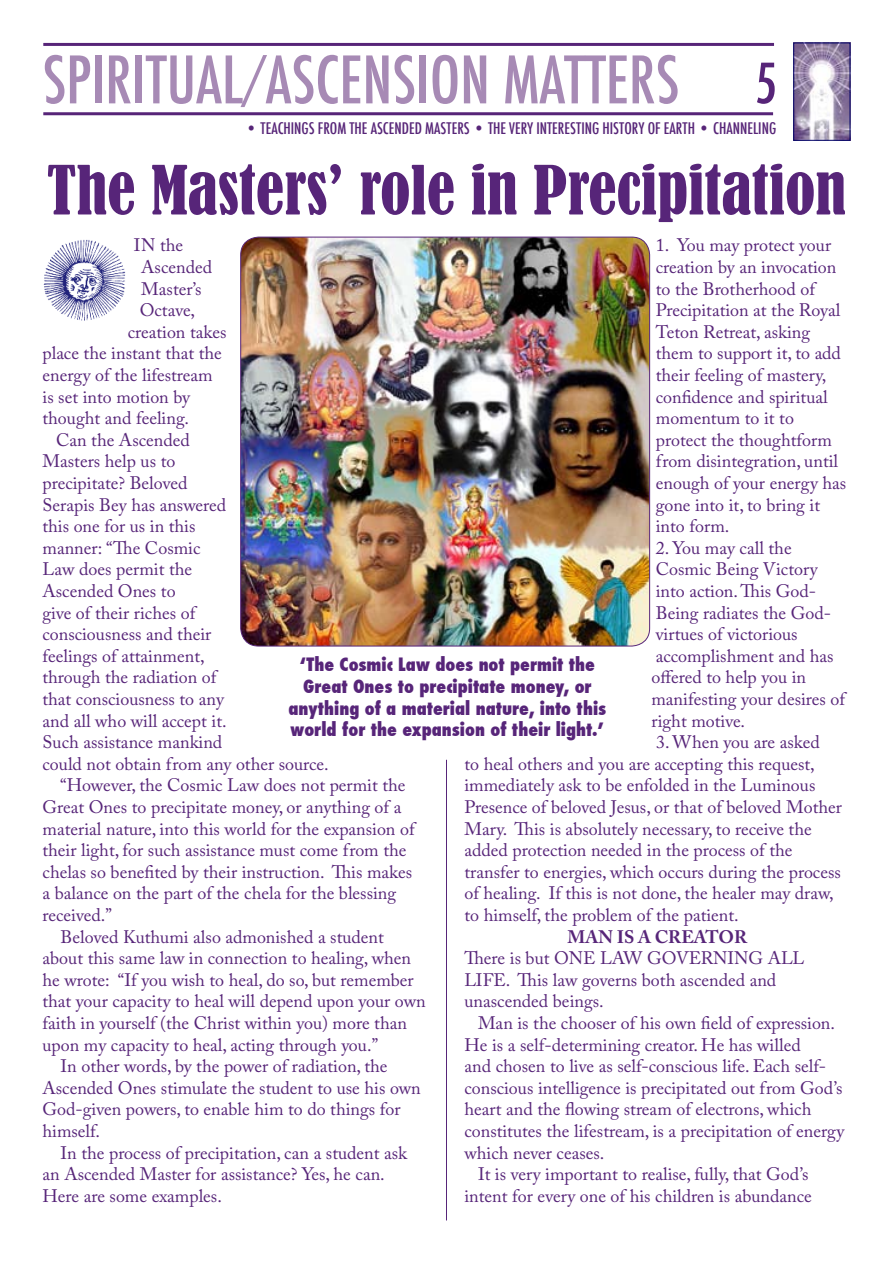
<style>
.page{position:relative;width:893px;height:1263px;background:#fff}
.page>*{position:absolute;margin:0;border:0;box-sizing:border-box;transform-origin:0 0}
.t1{font:500 condensed 63.6px "Futura";color:#a78ab5}
.t2{font:condensed 63px "Bernard";color:#572579}
.t3{font:18px/21.6px "Adobe Caslon Pro";color:#572579}
.t4{font:800 condensed 18px/21.6px "Futura";color:#572579;text-align:center}
.t5{font:700 18px "Adobe Caslon Pro";color:#572579}
.t6{font:500 condensed 15.6px "Futura";color:#572578}
.s1{font-size:50.1px}
.s2{font-size:54px;color:#572578}
</style>
<div class="page">
<img style="left:795px;top:45px;width:53px;height:94px">
<div style="left:793px;top:43px;width:57px;height:98px;border:1px solid #000267"></div>
<hr style="left:43px;top:43px;width:731px;height:3px;background:#572578">
<hr style="left:43px;top:112px;width:730px;height:3px;background:#572578">
<img style="left:241px;top:237px;width:409px;height:409px;border-radius:18px">
<img style="left:43px;top:237px;width:84px;height:85px;border-radius:50%">
<hr style="left:446px;top:760px;width:1px;height:460px;background:#572579">
<h1 class="t1" style="left:43px;top:39px;width:736px">SPIRITUAL<span class="s1">/</span>ASCENSION MATTERS <span class="s2">5</span></h1>
<p class="t6" style="left:246px;top:118px;width:532px">• TEACHINGS FROM THE ASCENDED MASTERS • THE VERY INTERESTING HISTORY OF EARTH • CHANNELING</p>
<h2 class="t2" style="left:47px;top:154px;width:801px">The Masters’ role in Precipitation</h2>
<p class="t3" style="left:134px;top:234px;width:51px">In the</p>
<p class="t3" style="left:141px;top:256px;width:72px">Ascended</p>
<p class="t3" style="left:141px;top:278px;width:62px">Master’s</p>
<p class="t3" style="left:140px;top:299px;width:57px">Octave,</p>
<p class="t3" style="left:128px;top:321px;width:100px">creation takes</p>
<p class="t3" style="left:43px;top:342px;width:181px">place the instant that the</p>
<p class="t3" style="left:43px;top:364px;width:172px">energy of the lifestream</p>
<p class="t3" style="left:43px;top:386px;width:149px">is set into motion by</p>
<p class="t3" style="left:43px;top:407px;width:148px">thought and feeling.</p>
<p class="t3" style="left:56px;top:429px;width:135px">Can the Ascended</p>
<p class="t3" style="left:43px;top:450px;width:134px">Masters help us to</p>
<p class="t3" style="left:43px;top:472px;width:147px">precipitate? Beloved</p>
<p class="t3" style="left:43px;top:494px;width:185px">Serapis Bey has answered</p>
<p class="t3" style="left:43px;top:515px;width:154px">this one for us in this</p>
<p class="t3" style="left:43px;top:537px;width:159px">manner: “The Cosmic</p>
<p class="t3" style="left:43px;top:558px;width:151px">Law does permit the</p>
<p class="t3" style="left:43px;top:580px;width:135px">Ascended Ones to</p>
<p class="t3" style="left:43px;top:602px;width:154px">give of their riches of</p>
<p class="t3" style="left:43px;top:623px;width:170px">consciousness and their</p>
<p class="t3" style="left:43px;top:645px;width:164px">feelings of attainment,</p>
<p class="t3" style="left:43px;top:666px;width:175px">through the radiation of</p>
<p class="t3" style="left:43px;top:688px;width:183px">that consciousness to any</p>
<p class="t3" style="left:43px;top:710px;width:186px">and all who will accept it.</p>
<p class="t3" style="left:43px;top:731px;width:181px">Such assistance mankind</p>
<p class="t3" style="left:43px;top:753px;width:288px">could not obtain from any other source.</p>
<p class="t3" style="left:60px;top:774px;width:347px">“However, the Cosmic Law does not permit the</p>
<p class="t3" style="left:43px;top:796px;width:360px">Great Ones to precipitate money, or anything of a</p>
<p class="t3" style="left:43px;top:818px;width:374px">material nature, into this world for the expansion of</p>
<p class="t3" style="left:43px;top:839px;width:365px">their light, for such assistance must come from the</p>
<p class="t3" style="left:43px;top:861px;width:371px">chelas so benefited by their instruction. This makes</p>
<p class="t3" style="left:43px;top:882px;width:355px">a balance on the part of the chela for the blessing</p>
<p class="t3" style="left:43px;top:904px;width:71px">received.”</p>
<p class="t3" style="left:61px;top:926px;width:325px">Beloved Kuthumi also admonished a student</p>
<p class="t3" style="left:43px;top:947px;width:370px">about this same law in connection to healing, when</p>
<p class="t3" style="left:43px;top:969px;width:373px">he wrote: “If you wish to heal, do so, but remember</p>
<p class="t3" style="left:43px;top:990px;width:385px">that your capacity to heal will depend upon your own</p>
<p class="t3" style="left:43px;top:1012px;width:366px">faith in yourself (the Christ within you) more than</p>
<p class="t3" style="left:43px;top:1034px;width:337px">upon my capacity to heal, acting through you.”</p>
<p class="t3" style="left:61px;top:1055px;width:328px">In other words, by the power of radiation, the</p>
<p class="t3" style="left:43px;top:1077px;width:380px">Ascended Ones stimulate the student to use his own</p>
<p class="t3" style="left:43px;top:1098px;width:360px">God-given powers, to enable him to do things for</p>
<p class="t3" style="left:43px;top:1120px;width:59px">himself.</p>
<p class="t3" style="left:61px;top:1142px;width:348px">In the process of precipitation, can a student ask</p>
<p class="t3" style="left:43px;top:1163px;width:344px">an Ascended Master for assistance? Yes, he can.</p>
<p class="t3" style="left:43px;top:1185px;width:181px">Here are some examples.</p>
<p class="t3" style="left:656px;top:234px;width:192px">1. You may protect your creation by an invocation to the Brotherhood of<br>Precipitation at the Royal<br>Teton Retreat, asking them to support it, to add their feeling of mastery, confidence and spiritual momentum to it to protect the thoughtform from disintegration, until enough of your energy has gone into it, to bring it into form.</p>
<p class="t3" style="left:651px;top:537px;width:195px">2. You may call the<br>Cosmic Being Victory into action. This God-<br>Being radiates the God&shy;virtues of victorious accomplishment and has offered to help you in manifesting your desires of right motive.</p>
<p class="t3" style="left:464px;top:731px;width:379px;text-indent:192px">3. When you are asked<br>to heal others and you are accepting this request, immediately ask to be enfolded in the Luminous Presence of beloved Jesus, or that of beloved Mother Mary. This is absolutely necessary, to receive the added protection needed in the process of the transfer to energies, which occurs during the process of healing. If this is not done, the healer may draw, to himself, the problem of the patient.</p>
<p class="t5" style="left:568px;top:926px;width:181px">MAN IS A CREATOR</p>
<p class="t3" style="left:464px;top:947px;width:342px">There is but ONE LAW GOVERNING ALL<br>LIFE. This law governs both ascended and unascended beings.</p>
<p class="t3" style="left:478px;top:1012px;width:359px">Man is the chooser of his own field of expression.</p>
<p class="t3" style="left:464px;top:1034px;width:338px">He is a self-determining creator. He has willed</p>
<p class="t3" style="left:464px;top:1055px;width:363px">and chosen to live as self-conscious life. Each self-</p>
<p class="t3" style="left:464px;top:1077px;width:379px">conscious intelligence is precipitated out from God’s</p>
<p class="t3" style="left:464px;top:1098px;width:348px">heart and the flowing stream of electrons, which</p>
<p class="t3" style="left:464px;top:1120px;width:381px">constitutes the lifestream, is a precipitation of energy</p>
<p class="t3" style="left:464px;top:1142px;width:141px">which never ceases.</p>
<p class="t3" style="left:478px;top:1163px;width:332px">It is very important to realise, fully, that God’s</p>
<p class="t3" style="left:464px;top:1185px;width:349px">intent for every one of his children is abundance</p>
<p class="t4" style="left:288px;top:654px;width:319px">‘The Cosmic Law does not permit the Great Ones to precipitate money, or anything of a material nature, into this world for the expansion of their light.’</p>
</div>
